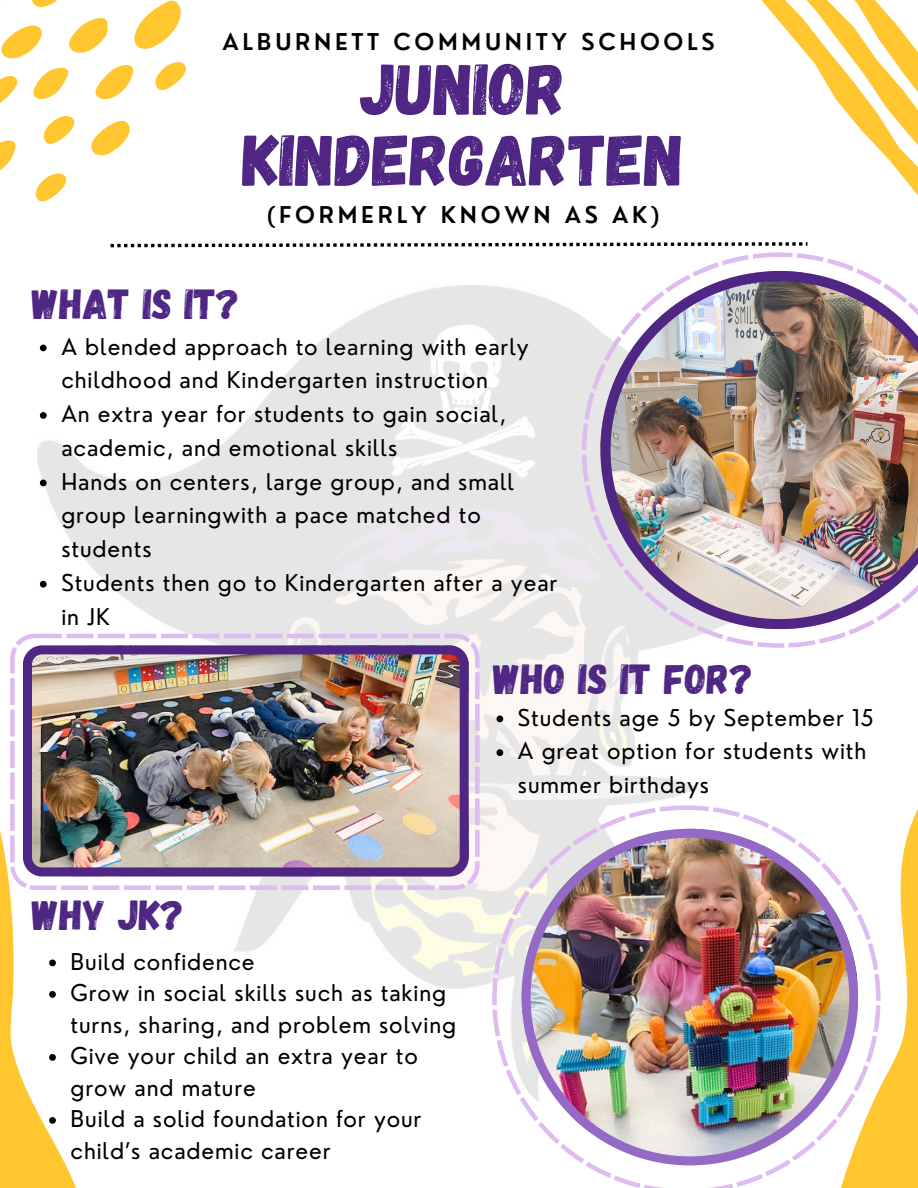
<style>
.page{position:relative;width:918px;height:1188px;background:#fff}
.page>*{position:absolute;margin:0;border:0;box-sizing:border-box;transform-origin:0 0}
.t1{font:72.45px/70.8px "Gagalin";color:#4f2683;text-align:center}
.t2{font:42px "Gagalin";color:#4f2683}
.t3{font:22.5px/33.8px "Nourd";letter-spacing:.04em;color:#000}
.t4{font:600 22.5px "Nourd";letter-spacing:.165em;color:#000}
</style>
<div class="page">
<svg style="left:111px;top:242px;width:604px;height:5px"></svg>
<img style="left:37px;top:286px;width:758px;height:703px">
<svg style="left:0;top:0;width:186px;height:202px"></svg>
<svg style="left:761px;top:0;width:157px;height:196px"></svg>
<svg style="left:751px;top:769px;width:167px;height:419px"></svg>
<svg style="left:0;top:831px;width:245px;height:357px"></svg>
<img style="left:582px;top:252px;width:336px;height:395px">
<img style="left:492px;top:805px;width:388px;height:383px">
<img style="left:10px;top:634px;width:469px;height:256px">
<svg style="left:40px;top:345px;width:7px;height:6px"></svg>
<svg style="left:40px;top:412px;width:7px;height:7px"></svg>
<svg style="left:40px;top:480px;width:7px;height:6px"></svg>
<svg style="left:40px;top:581px;width:7px;height:7px"></svg>
<svg style="left:496px;top:716px;width:7px;height:6px"></svg>
<svg style="left:496px;top:749px;width:7px;height:7px"></svg>
<svg style="left:49px;top:960px;width:7px;height:6px"></svg>
<svg style="left:49px;top:991px;width:7px;height:7px"></svg>
<svg style="left:49px;top:1054px;width:7px;height:7px"></svg>
<svg style="left:49px;top:1117px;width:7px;height:7px"></svg>
<p class="t4" style="left:223px;top:28px;width:494px">ALBURNETT COMMUNITY SCHOOLS</p>
<p class="t1" style="left:243px;top:50px;width:443px">JUNIOR<br>KINDERGARTEN</p>
<h3 class="t4" style="left:267px;top:200px;width:394px">(FORMERLY KNOWN AS AK)</h3>
<h3 class="t2" style="left:32px;top:277px;width:209px">WHAT IS IT?</h3>
<p class="t3" style="left:61px;top:329px;width:469px">A blended approach to learning with early childhood and Kindergarten instruction</p>
<h2 class="t3" style="left:61px;top:397px;width:446px">An extra year for students to gain social, academic, and emotional skills</h2>
<p class="t3" style="left:61px;top:464px;width:455px">Hands on centers, large group, and small group learningwith a pace matched to students</p>
<h2 class="t3" style="left:61px;top:566px;width:498px">Students then go to Kindergarten after a year in JK</h2>
<h1 class="t2" style="left:494px;top:652px;width:261px">WHO IS IT FOR?</h1>
<p class="t2" style="left:32px;top:888px;width:153px">WHY JK?</p>
<p class="t3" style="left:71px;top:944px;width:186px">Build confidence</p>
<p class="t3" style="left:71px;top:977px;width:387px;line-height:31.5px">Grow in social skills such as taking turns, sharing, and problem solving</p>
<p class="t3" style="left:71px;top:1040px;width:349px;line-height:31.5px">Give your child an extra year to grow and mature</p>
<p class="t3" style="left:71px;top:1103px;width:352px;line-height:31.5px">Build a solid foundation for your child’s academic career</p>
<p class="t3" style="left:518px;top:700px;width:357px">Students age 5 by September 15</p>
<p class="t3" style="left:518px;top:734px;width:350px">A great option for students with summer birthdays</p>
</div>
